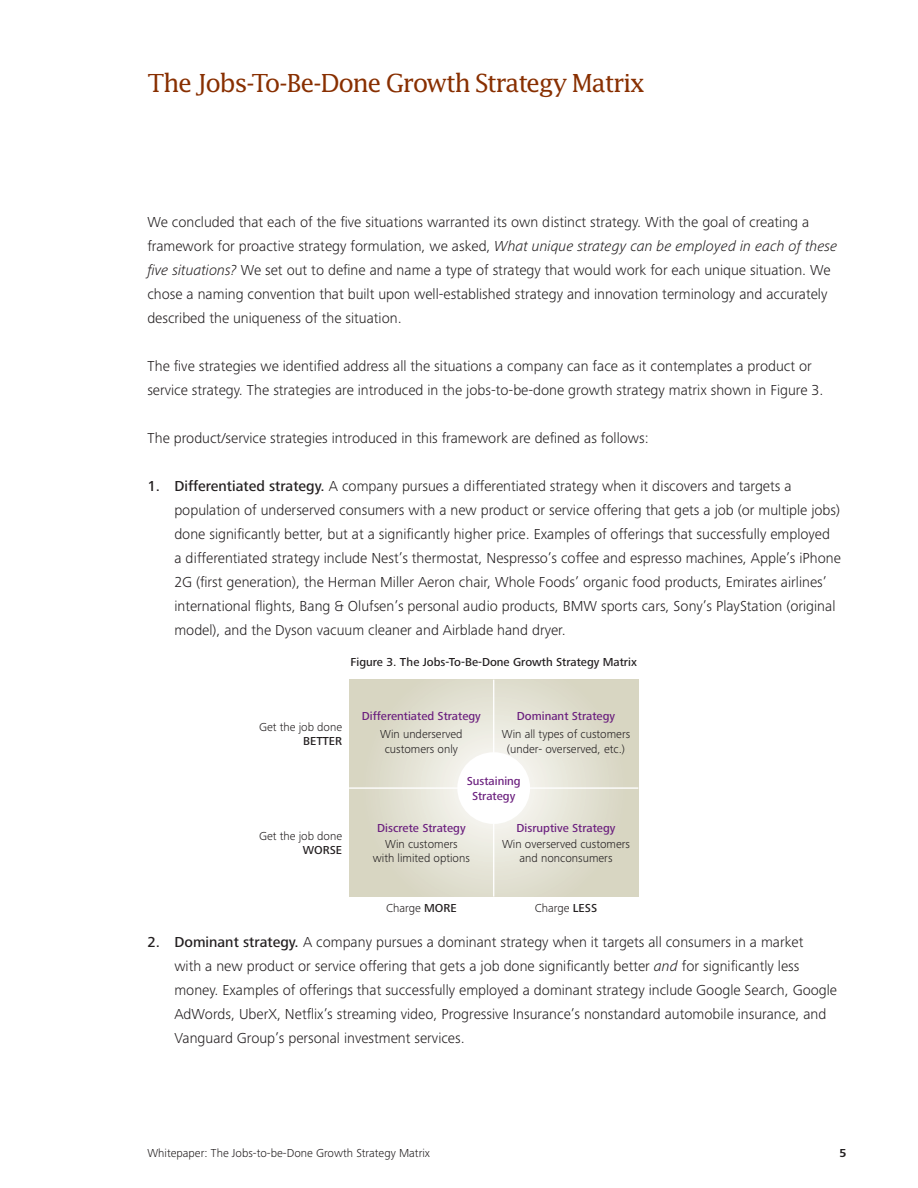
<style>
.page{position:relative;width:918px;height:1188px;background:#fff}
.page>*{position:absolute;margin:0;border:0;box-sizing:border-box;transform-origin:0 0}
.Headings{font:27px "Lucida TOT Rom";letter-spacing:-.05em;color:#882f01}
.t1{font:300 15px/24px "Frutiger Next Pro";color:#231f20}
.Foot_note{font:300 12px/14.4px "Frutiger Next Pro";color:#231f20;text-align:center}
.Foot_note-2{font:500 12px/14.4px "Frutiger Next Pro";color:#6b1f7e;text-align:center}
.Foot_note-3{font:500 12px "Frutiger Next Pro";color:#231f20}
.t2{font:700 12px "Frutiger Next Pro";color:#231f20}
.s1{font-style:italic}
.s2{font-weight:500}
</style>
<div class="page">
<svg style="left:349px;top:680px;width:289px;height:217px;background:#e0dfd0"></svg>
<hr style="left:349px;top:787px;width:289px;height:2px;background:#fff">
<hr style="left:493px;top:680px;width:1px;height:217px;background:#fff">
<div style="left:457px;top:752px;width:73px;height:72px;background:#fff;border-radius:50%"></div>
<p class="Headings" style="left:147px;top:68px;width:499px">The Jobs-To-Be-Done Growth Strategy Matrix</p>
<p class="t1" style="left:147px;top:210px;width:692px">We concluded that each of the five situations warranted its own distinct strategy. With the goal of creating a framework for proactive strategy formulation, we asked, <span class="s1">What unique strategy can be employed in each of these five situations?</span> We set out to define and name a type of strategy that would work for each unique situation. We chose a naming convention that built upon well-established strategy and innovation terminology and accurately described the uniqueness of the situation.</p>
<p class="t1" style="left:147px;top:354px;width:678px">The five strategies we identified address all the situations a company can face as it contemplates a product or service strategy. The strategies are introduced in the jobs-to-be-done growth strategy matrix shown in Figure 3.</p>
<p class="t1" style="left:147px;top:426px;width:503px">The product/service strategies introduced in this framework are defined as follows:</p>
<p class="t1" style="left:174px;top:474px;width:668px;text-indent:-27px"><span class="s2">1. Differentiated strategy.</span> A company pursues a differentiated strategy when it discovers and targets a population of underserved consumers with a new product or service offering that gets a job (or multiple jobs) done significantly better, but at a significantly higher price. Examples of offerings that successfully employed a differentiated strategy include Nest’s thermostat, Nespresso’s coffee and espresso machines, Apple’s iPhone 2G (first generation), the Herman Miller Aeron chair, Whole Foods’ organic food products, Emirates airlines’ international flights, Bang &amp; Olufsen’s personal audio products, BMW sports cars, Sony’s PlayStation (original model), and the Dyson vacuum cleaner and Airblade hand dryer.</p>
<p class="Foot_note-3" style="left:351px;top:655px;width:288px">Figure 3. The Jobs-To-Be-Done Growth Strategy Matrix</p>
<p class="Foot_note" style="left:259px;top:719px;width:85px">Get the job done</p>
<p class="Foot_note-3" style="left:303px;top:734px;width:40px">BETTER</p>
<p class="Foot_note" style="left:259px;top:829px;width:85px">Get the job done</p>
<p class="Foot_note-3" style="left:303px;top:843px;width:41px">WORSE</p>
<p class="Foot_note-2" style="left:362px;top:709px;width:120px">Differentiated Strategy</p>
<p class="Foot_note" style="left:380px;top:727px;width:84px">Win underserved customers only</p>
<p class="Foot_note-2" style="left:517px;top:709px;width:100px">Dominant Strategy</p>
<p class="Foot_note" style="left:502px;top:727px;width:130px">Win all types of customers (under- overserved, etc.)</p>
<p class="Foot_note-2" style="left:467px;top:774px;width:56px">Sustaining<br>Strategy</p>
<p class="Foot_note-2" style="left:377px;top:821px;width:90px">Discrete Strategy</p>
<p class="Foot_note" style="left:385px;top:837px;width:74px">Win customers</p>
<p class="Foot_note" style="left:373px;top:851px;width:99px">with limited options</p>
<p class="Foot_note-2" style="left:517px;top:821px;width:100px">Disruptive Strategy</p>
<p class="Foot_note" style="left:502px;top:837px;width:130px">Win overserved customers and nonconsumers</p>
<p class="Foot_note" style="left:386px;top:901px;width:72px">Charge <span class="s2">MORE</span></p>
<p class="Foot_note" style="left:535px;top:901px;width:64px">Charge <span class="s2">LESS</span></p>
<p class="t1" style="left:174px;top:930px;width:664px;text-indent:-27px"><span class="s2">2. Dominant strategy.</span> A company pursues a dominant strategy when it targets all consumers in a market<br>with a new product or service offering that gets a job done significantly better <span class="s1">and</span> for significantly less money. Examples of offerings that successfully employed a dominant strategy include Google Search, Google AdWords, UberX, Netflix’s streaming video, Progressive Insurance’s nonstandard automobile insurance, and Vanguard Group’s personal investment services.</p>
<p class="Foot_note" style="left:147px;top:1145px;width:284px">Whitepaper: The Jobs-to-be-Done Growth Strategy Matrix</p>
<p class="t2" style="left:839px;top:1146px;width:9px">5</p>
</div>
